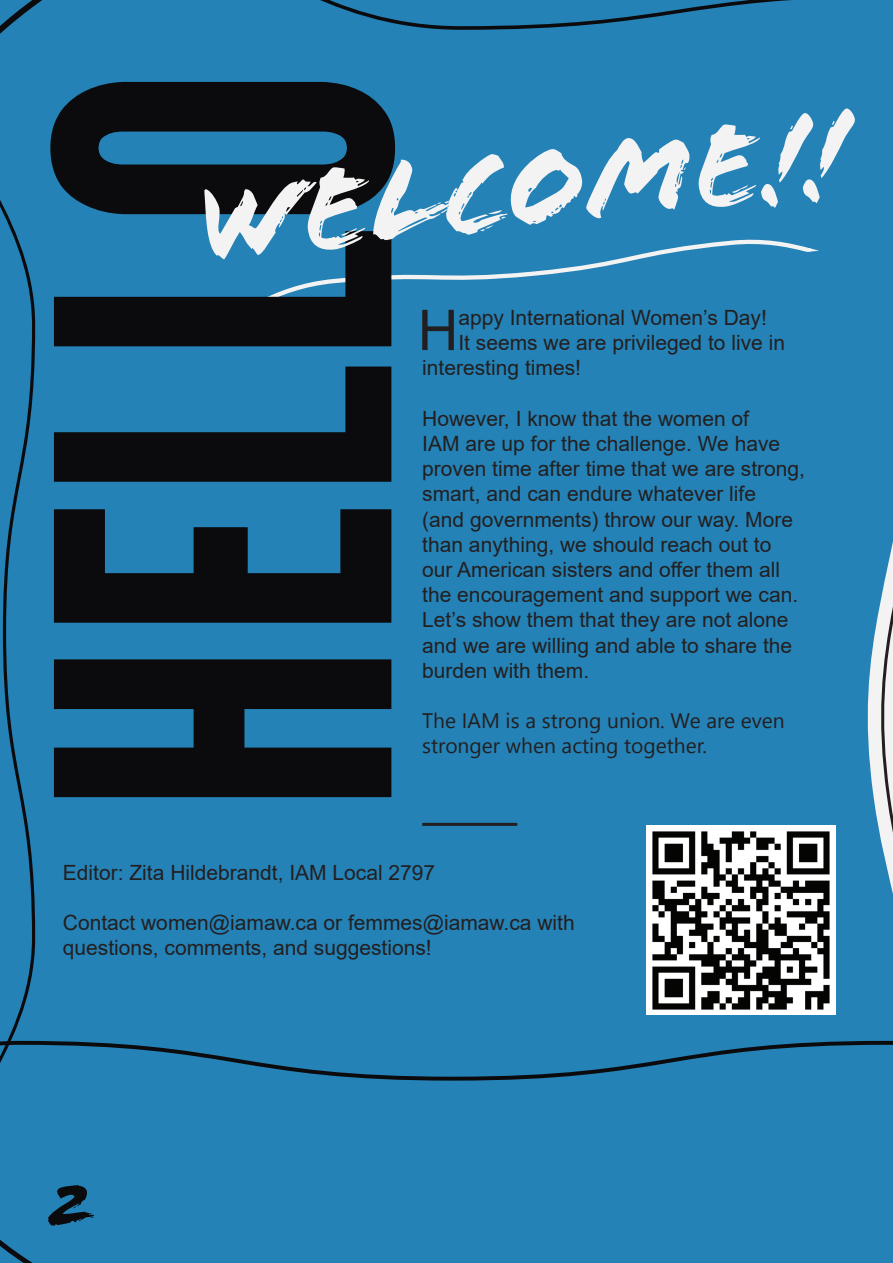
<style>
.page{position:relative;width:893px;height:1263px;background:#2482b6}
.page>*{position:absolute;margin:0;border:0;box-sizing:border-box;transform-origin:0 0}
.t1{font:459px "League Gothic";color:#0b0b0e}
.t2{font:123px "Flood Std";color:#f3f3f3}
.t3{font:69px "Flood Std";color:#0b0b0e}
.t4{font:56.25px "Arial";color:#231f20}
.t5{font:21px/25.2px "Arial";color:#231f20}
.t6{font:21px "Segoe UI Emoji";color:#231f20}
</style>
<div class="page">
<h1 class="t1" style="left:-46px;top:815px;width:750px;rotate:-90deg">HELLO</h1>
<h2 class="t2" style="left:191px;top:152px;width:657px;rotate:-6deg">WELCOME!!</h2>
<h3 class="t4" style="left:418px;top:292px;width:42px">H</h3>
<p class="t5" style="left:458px;top:305px;width:310px">appy International Women’s Day!</p>
<p class="t5" style="left:458px;top:330px;width:328px">It seems we are privileged to live in</p>
<p class="t5" style="left:422px;top:355px;width:160px">interesting times!</p>
<p class="t5" style="left:422px;top:406px;width:384px">However, I know that the women of<br>IAM are up for the challenge. We have proven time after time that we are strong, smart, and can endure whatever life<br>(and governments) throw our way. More than anything, we should reach out to our American sisters and offer them all the encouragement and support we can.<br>Let’s show them that they are not alone and we are willing and able to share the burden with them.</p>
<p class="t6" style="left:511px;top:708px;width:151px">▲ ▲▼ □■ ◆■ □■</p>
<p class="t6" style="left:422px;top:733px;width:49px">▲▼ □■</p>
<p class="t6" style="left:544px;top:733px;width:131px">■ ▼■ ▼□ ▼</p>
<p class="t5" style="left:63px;top:859px;width:374px">Editor: Zita Hildebrandt, IAM Local 2797</p>
<p class="t5" style="left:63px;top:910px;width:513px">Contact women@iamaw.ca or femmes@iamaw.ca with questions, comments, and suggestions!</p>
<h3 class="t3" style="left:46px;top:1165px;width:51px">2</h3>
</div>
